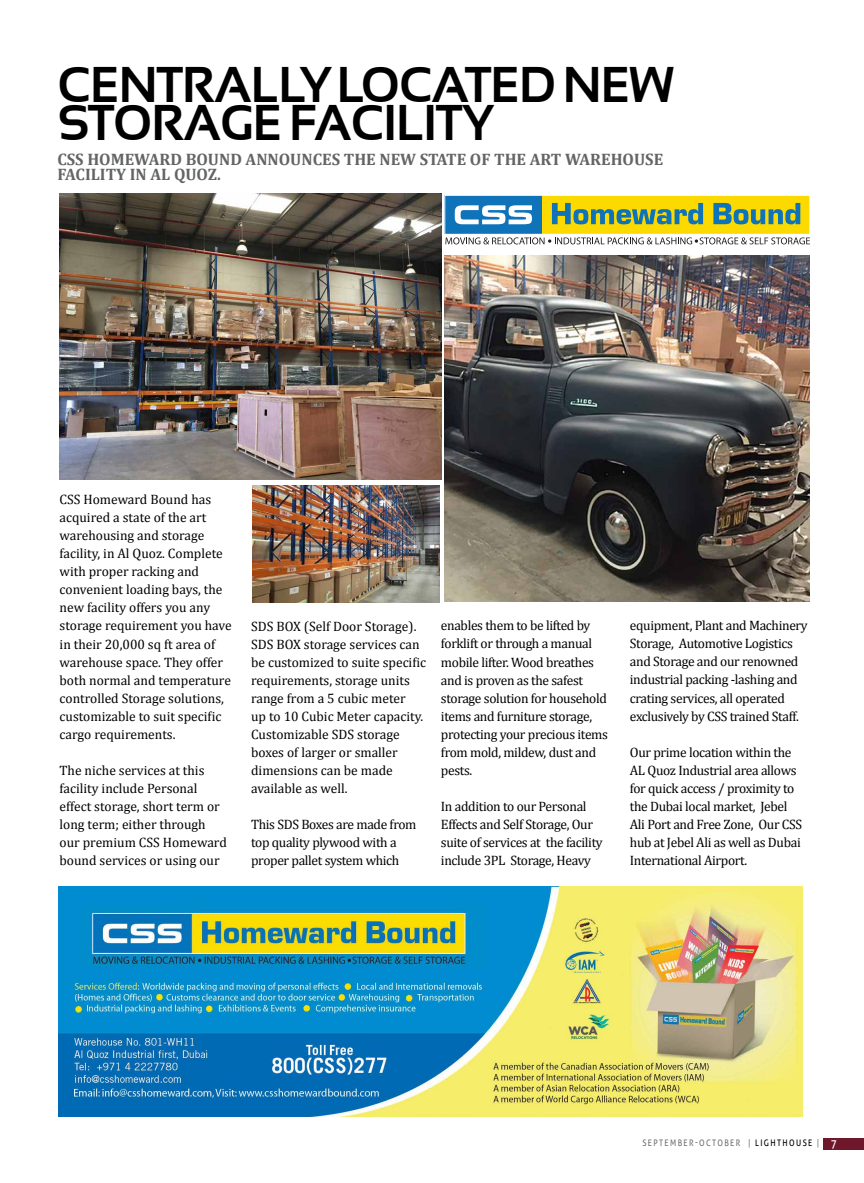
<style>
.page{position:relative;width:864px;height:1183px;background:#fff}
.page>*{position:absolute;margin:0;border:0;box-sizing:border-box;transform-origin:0 0}
.t1{font:700 49.8px/38.8px "Sansation";letter-spacing:-.02em;color:#000}
.t2{font:700 16.65px/15px "Cambria";color:#636466}
.t3{font:13.65px/18px "Cambria";letter-spacing:-.025em;color:#000}
.t4{font:13.65px/18px "Cambria";color:#000}
.t5{font:9px "Aller";letter-spacing:.18em;color:#717275;scale:.85 1}
.s1{color:#748370}
.s2{color:#000}
.s3{font-size:12px;color:#fff}
</style>
<div class="page">
<div style="left:823px;top:1137px;width:40px;height:11px;background:#6f182b"></div>
<img style="left:444px;top:255px;width:365px;height:346px">
<img style="left:252px;top:485px;width:187px;height:117px">
<img style="left:60px;top:193px;width:381px;height:286px">
<img style="left:59px;top:886px;width:743px;height:230px">
<div style="left:444px;top:195px;width:365px;height:39px;background:#fcda00"></div>
<div style="left:444px;top:195px;width:97px;height:39px;background:#0f73b9"></div>
<svg style="left:454px;top:205px;width:77px;height:19px"></svg>
<svg style="left:551px;top:203px;width:151px;height:21px"></svg>
<svg style="left:713px;top:203px;width:87px;height:21px"></svg>
<div style="left:444px;top:195px;width:366px;height:40px;border:1px solid #fff"></div>
<svg style="left:445px;top:237px;width:364px;height:7px"></svg>
<h1 class="t1" style="left:57px;top:65px;width:617px">CENTRALLY LOCATED NEW<br>STORAGE FACILITY</h1>
<p class="t2" style="left:57px;top:151px;width:607px">CSS HOMEWARD BOUND ANNOUNCES THE NEW STATE OF THE ART WAREHOUSE<br>FACILITY IN AL QUOZ.</p>
<p class="t4" style="left:60px;top:490px;width:174px">CSS Homeward Bound has acquired a state of the art warehousing and storage facility, in Al Quoz. Complete with proper racking and convenient loading bays, the new facility offers you any storage requirement you have in their 20,000 sq ft area of warehouse space. They offer both normal and temperature controlled Storage solutions, customizable to suit specific cargo requirements.</p>
<p class="t4" style="left:60px;top:760px;width:169px">The niche services at this facility include Personal effect storage, short term or long term; either through our premium CSS Homeward bound services or using our</p>
<p class="t4" style="left:251px;top:616px;width:176px">SDS BOX (Self Door Storage).<br>SDS BOX storage services can be customized to suite specific requirements, storage units range from a 5 cubic meter<br>up to 10 Cubic Meter capacity.<br>Customizable SDS storage boxes of larger or smaller dimensions can be made available as well.</p>
<p class="t3" style="left:251px;top:814px;width:167px">This SDS Boxes are made from top quality plywood with a proper pallet system which</p>
<p class="t3" style="left:441px;top:616px;width:168px">enables them to be lifted by forklift or through a manual mobile lifter. Wood breathes and is proven as the safest storage solution for household items and furniture storage, protecting your precious items from mold, mildew, dust and pests.</p>
<p class="t3" style="left:441px;top:796px;width:163px">In addition to our Personal<br>Effects and Self Storage, Our suite of services at the facility include 3PL Storage, Heavy</p>
<p class="t3" style="left:629px;top:616px;width:179px">equipment, Plant and Machinery<br>Storage, Automotive Logistics and Storage and our renowned industrial packing -lashing and crating services, all operated exclusively by CSS trained Staff.</p>
<p class="t3" style="left:629px;top:742px;width:174px">Our prime location within the<br>AL Quoz Industrial area allows for quick access / proximity to the Dubai local market, Jebel<br>Ali Port and Free Zone, Our CSS hub at Jebel Ali as well as Dubai<br>International Airport.</p>
<p class="t5" style="left:642px;top:1137px;width:230px">SEPTEMBER-OCTOBER <span class="s1">|</span> <span class="s2">LIGHTHOUSE</span> <span class="s1">|</span> <span class="s3">7</span></p>
</div>
